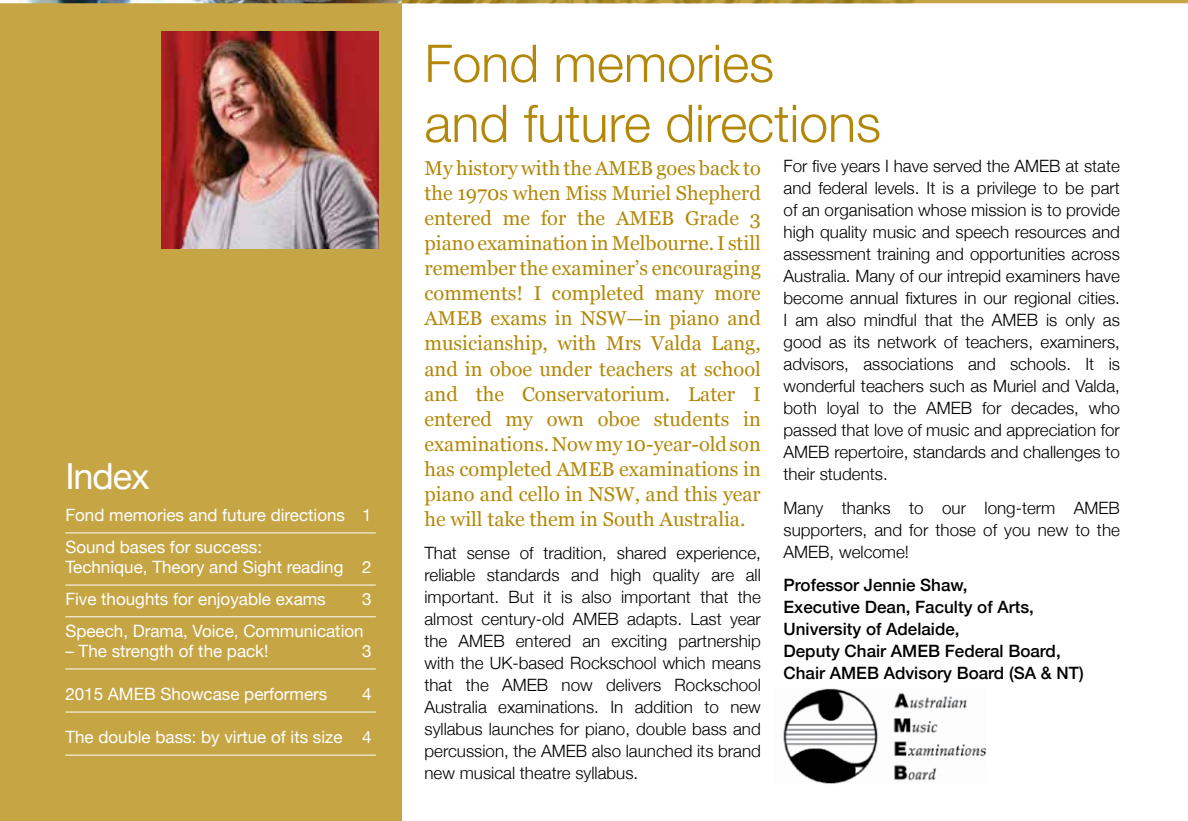
<style>
.page{position:relative;width:1188px;height:821px;background:#fff}
.page>*{position:absolute;margin:0;border:0;box-sizing:border-box;transform-origin:0 0}
.t1{font:300 52px/60px "Helvetica Neue";color:#b38808}
.t2{font:36px "Helvetica Neue";letter-spacing:-.03em;color:#fff}
.t3{font:20px/25px "Georgia";color:#b38808;text-align:justify}
.t4{font:300 17px/22px "Helvetica Neue";color:#000;text-align:justify}
.t5{font:17px/31.8px "Helvetica Neue";color:#fff}
.t6{font:500 17px/22px "Helvetica Neue";color:#000}
</style>
<div class="page">
<div style="left:0;top:3px;width:402px;height:818px;background:#c6a545"></div>
<img style="left:783px;top:688px;width:203px;height:96px">
<img style="left:21px;top:0;width:381px;height:3px">
<svg style="left:402px;top:0;width:786px;height:3px;background:#b49534"></svg>
<img style="left:161px;top:32px;width:217px;height:217px">
<hr style="left:65px;top:532px;width:311px;height:1px;background:#fff">
<hr style="left:65px;top:584px;width:311px;height:1px;background:#fff">
<hr style="left:65px;top:616px;width:311px;height:1px;background:#fff">
<hr style="left:65px;top:668px;width:311px;height:1px;background:#fff">
<hr style="left:65px;top:711px;width:311px;height:1px;background:#fff">
<hr style="left:65px;top:754px;width:311px;height:1px;background:#fff">
<h2 class="t2" style="left:65px;top:450px;width:86px">Index</h2>
<p class="t5" style="left:65px;top:500px;width:308px">Fond memories and future directions 1<br>Sound bases for success:</p>
<p class="t5" style="left:65px;top:552px;width:308px">Technique, Theory and Sight reading 2<br>Five thoughts for enjoyable exams</p>
<p class="t5" style="left:65px;top:584px;width:308px;text-indent:297px">3<br>Speech, Drama, Voice, Communication</p>
<p class="t5" style="left:65px;top:636px;width:205px">– The strength of the pack!</p>
<p class="t5" style="left:362px;top:636px;width:11px">3</p>
<p class="t5" style="left:65px;top:679px;width:263px">2015 AMEB Showcase performers</p>
<p class="t5" style="left:362px;top:679px;width:11px">4</p>
<p class="t5" style="left:65px;top:722px;width:308px">The double bass: by virtue of its size 4</p>
<h1 class="t1" style="left:424px;top:30px;width:458px">Fond memories<br>and future directions</h1>
<p class="t3" style="left:424px;top:155px;width:338px">My history with the AMEB goes back to the 1970s when Miss Muriel Shepherd entered me for the AMEB Grade 3 piano examination in Melbourne. I still remember the examiner’s encouraging comments! I completed many more AMEB exams in NSW—in piano and musicianship, with Mrs Valda Lang, and in oboe under teachers at school and the Conservatorium. Later I entered my own oboe students in examinations. Now my 10-year-old son has completed AMEB examinations in piano and cello in NSW, and this year he will take them in South Australia.</p>
<p class="t4" style="left:424px;top:540px;width:338px">That sense of tradition, shared experience, reliable standards and high quality are all important. But it is also important that the almost century-old AMEB adapts. Last year the AMEB entered an exciting partnership with the UK-based Rockschool which means that the AMEB now delivers Rockschool Australia examinations. In addition to new syllabus launches for piano, double bass and percussion, the AMEB also launched its brand new musical theatre syllabus.</p>
<p class="t4" style="left:784px;top:154px;width:338px">For five years I have served the AMEB at state and federal levels. It is a privilege to be part of an organisation whose mission is to provide high quality music and speech resources and assessment training and opportunities across Australia. Many of our intrepid examiners have become annual fixtures in our regional cities.<br>I am also mindful that the AMEB is only as good as its network of teachers, examiners, advisors, associations and schools. It is wonderful teachers such as Muriel and Valda, both loyal to the AMEB for decades, who passed that love of music and appreciation for AMEB repertoire, standards and challenges to their students.</p>
<p class="t4" style="left:784px;top:495px;width:338px">Many thanks to our long-term AMEB supporters, and for those of you new to the AMEB, welcome!</p>
<p class="t6" style="left:784px;top:573px;width:302px">Professor Jennie Shaw,<br>Executive Dean, Faculty of Arts,<br>University of Adelaide,<br>Deputy Chair AMEB Federal Board,<br>Chair AMEB Advisory Board (SA &amp; NT)</p>
</div>
